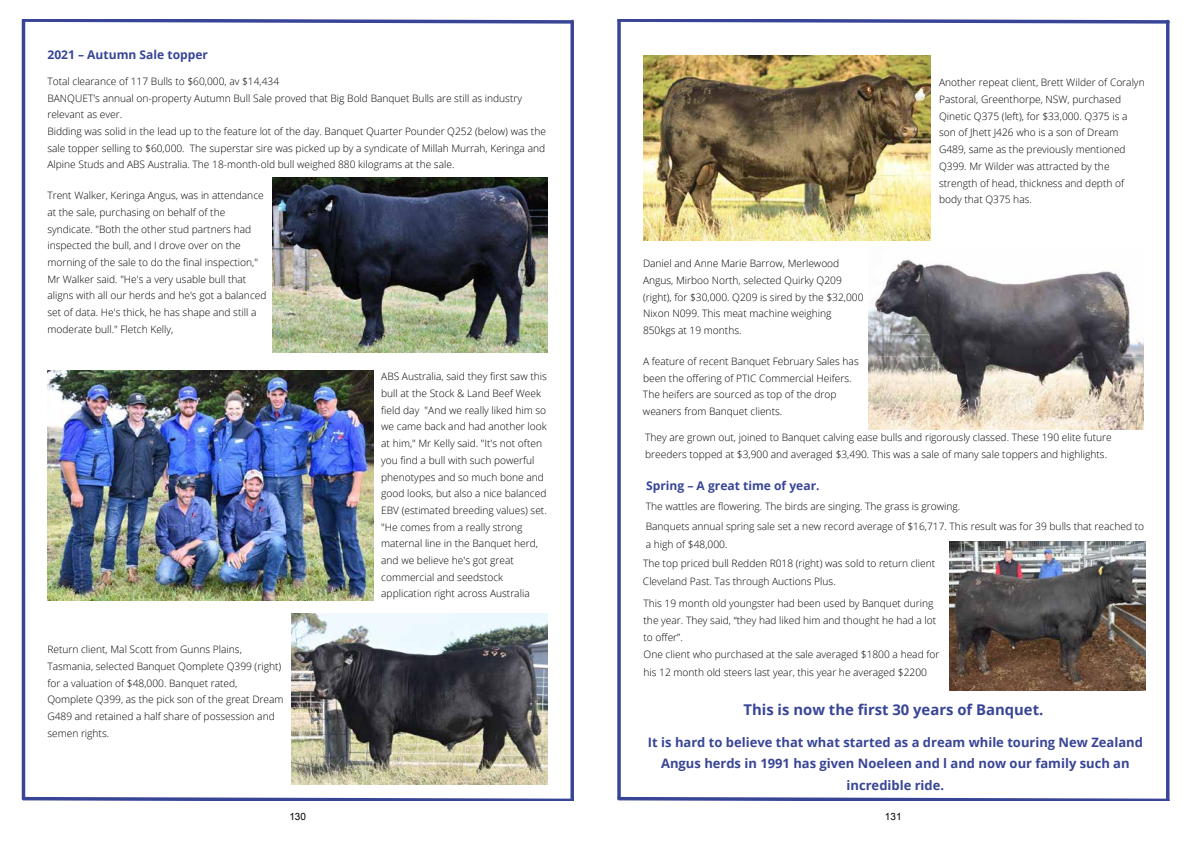
<style>
.page{position:relative;width:1191px;height:842px;background:#fff}
.page>*{position:absolute;margin:0;border:0;box-sizing:border-box;transform-origin:0 0}
.t1{font:700 14.8px "Open Sans";color:#384597}
.t2{font:700 13px/21.8px "Open Sans";color:#384597;text-align:center}
.t3{font:700 12.1px "Open Sans";color:#384597}
.t4{font:300 10.2px/16.7px "Open Sans";color:#000}
.t5{font:10px "Arial";color:#000}
</style>
<div class="page">
<svg style="left:25px;top:20px;width:549px;height:5px"></svg>
<svg style="left:22px;top:795px;width:548px;height:5px"></svg>
<hr style="left:22px;top:20px;width:3px;height:778px;background:#384597">
<svg style="left:570px;top:21px;width:4px;height:779px;background:#515ca3"></svg>
<img style="left:47px;top:370px;width:327px;height:230px">
<img style="left:272px;top:178px;width:275px;height:174px">
<img style="left:292px;top:614px;width:256px;height:170px">
<svg style="left:621px;top:20px;width:548px;height:4px"></svg>
<svg style="left:617px;top:796px;width:549px;height:4px"></svg>
<svg style="left:617px;top:20px;width:4px;height:778px;background:#515ca4"></svg>
<hr style="left:1166px;top:21px;width:3px;height:779px;background:#384597">
<img style="left:950px;top:542px;width:195px;height:149px">
<img style="left:868px;top:258px;width:275px;height:172px">
<img style="left:643px;top:55px;width:287px;height:186px">
<p class="t3" style="left:47px;top:47px;width:162px">2021 – Autumn Sale topper</p>
<p class="t4" style="left:47px;top:73px;width:500px">Total clearance of 117 Bulls to $60,000, av $14,434<br>BANQUET's annual on-property Autumn Bull Sale proved that Big Bold Banquet Bulls are still as industry relevant as ever.<br>Bidding was solid in the lead up to the feature lot of the day. Banquet Quarter Pounder Q252 (below) was the sale topper selling to $60,000. The superstar sire was picked up by a syndicate of Millah Murrah, Keringa and Alpine Studs and ABS Australia. The 18-month-old bull weighed 880 kilograms at the sale.</p>
<p class="t4" style="left:47px;top:187px;width:221px">Trent Walker, Keringa Angus, was in attendance at the sale, purchasing on behalf of the syndicate. "Both the other stud partners had inspected the bull, and I drove over on the morning of the sale to do the final inspection," Mr Walker said. "He's a very usable bull that aligns with all our herds and he's got a balanced set of data. He's thick, he has shape and still a moderate bull." Fletch Kelly,</p>
<p class="t4" style="left:381px;top:368px;width:167px">ABS Australia, said they first saw this bull at the Stock &amp; Land Beef Week field day "And we really liked him so we came back and had another look at him," Mr Kelly said. "It's not often you find a bull with such powerful phenotypes and so much bone and good looks, but also a nice balanced EBV (estimated breeding values) set. "He comes from a really strong maternal line in the Banquet herd, and we believe he's got great commercial and seedstock application right across Australia</p>
<p class="t4" style="left:47px;top:641px;width:238px">Return client, Mal Scott from Gunns Plains, Tasmania, selected Banquet Qomplete Q399 (right) for a valuation of $48,000. Banquet rated, Qomplete Q399, as the pick son of the great Dream G489 and retained a half share of possession and semen rights.</p>
<p class="t4" style="left:643px;top:255px;width:222px">Daniel and Anne Marie Barrow, Merlewood Angus, Mirboo North, selected Quirky Q209 (right), for $30,000. Q209 is sired by the $32,000<br>Nixon N099. This meat machine weighing 850kgs at 19 months.</p>
<p class="t4" style="left:643px;top:353px;width:217px">A feature of recent Banquet February Sales has been the offering of PTIC Commercial Heifers.<br>The heifers are sourced as top of the drop weaners from Banquet clients.</p>
<p class="t4" style="left:939px;top:74px;width:207px">Another repeat client, Brett Wilder of Coralyn Pastoral, Greenthorpe, NSW, purchased Qinetic Q375 (left), for $33,000. Q375 is a son of Jhett J426 who is a son of Dream G489, same as the previously mentioned Q399. Mr Wilder was attracted by the strength of head, thickness and depth of body that Q375 has.</p>
<p class="t4" style="left:645px;top:428px;width:468px">They are grown out, joined to Banquet calving ease bulls and rigorously classed. These 190 elite future breeders topped at $3,900 and averaged $3,490. This was a sale of many sale toppers and highlights.</p>
<p class="t3" style="left:646px;top:477px;width:175px">Spring – A great time of year.</p>
<p class="t4" style="left:646px;top:496px;width:500px;line-height:20.4px">The wattles are flowering. The birds are singing. The grass is growing.<br>Banquets annual spring sale set a new record average of $16,717. This result was for 39 bulls that reached to</p>
<p class="t4" style="left:646px;top:535px;width:83px">a high of $48,000.</p>
<p class="t4" style="left:643px;top:555px;width:294px;line-height:17.3px">The top priced bull Redden R018 (right) was sold to return client<br>Cleveland Past. Tas through Auctions Plus.</p>
<p class="t4" style="left:643px;top:594px;width:297px;line-height:17.3px">This 19 month old youngster had been used by Banquet during the year. They said, “they had liked him and thought he had a lot to offer”.<br>One client who purchased at the sale averaged $1800 a head for his 12 month old steers last year, this year he averaged $2200</p>
<h1 class="t1" style="left:743px;top:699px;width:301px">This is now the first 30 years of Banquet.</h1>
<p class="t2" style="left:648px;top:731px;width:496px">It is hard to believe that what started as a dream while touring New Zealand<br>Angus herds in 1991 has given Noeleen and l and now our family such an incredible ride.</p>
<p class="t5" style="left:289px;top:810px;width:18px">130</p>
<p class="t5" style="left:885px;top:810px;width:18px">131</p>
</div>
